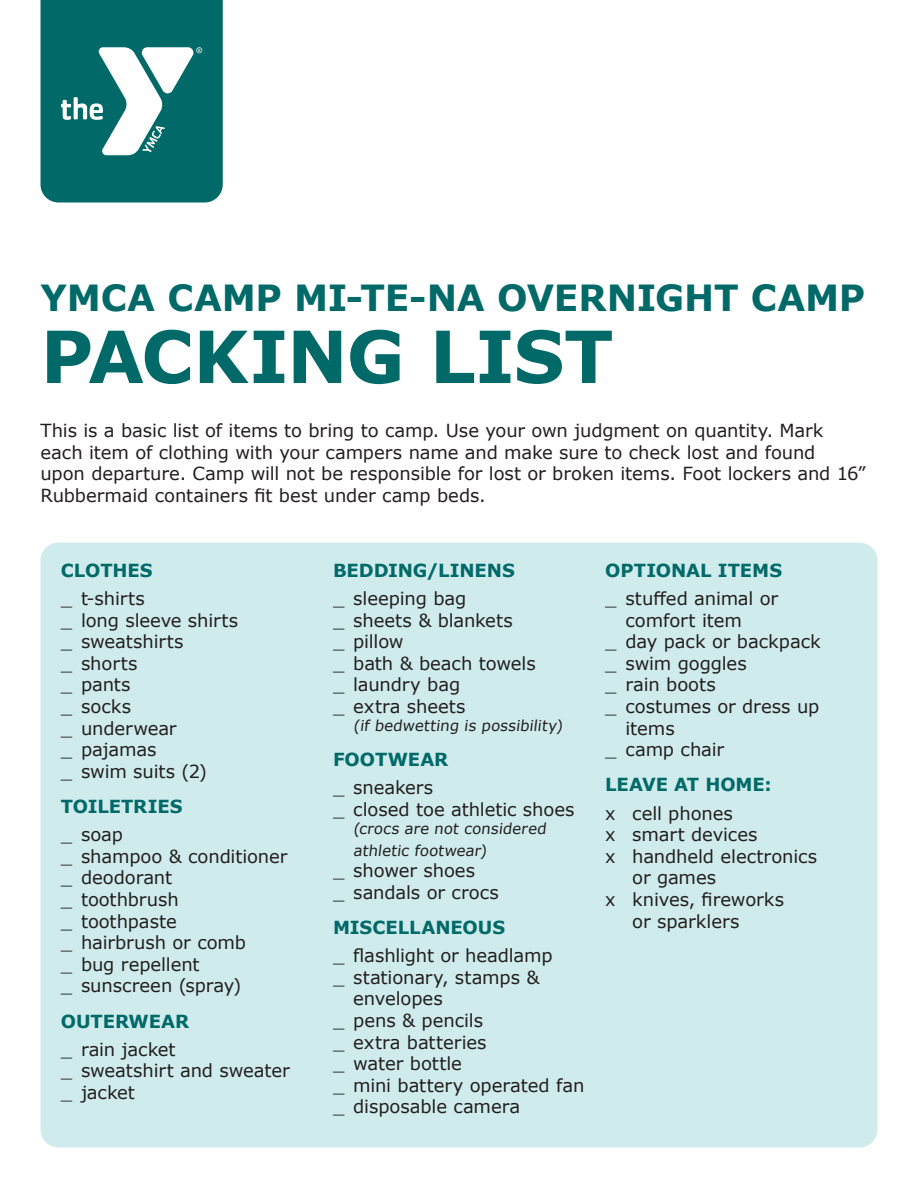
<style>
.page{position:relative;width:918px;height:1188px;background:#fff}
.page>*{position:absolute;margin:0;border:0;box-sizing:border-box;transform-origin:0 0}
.t1{font:700 72px "Verdana";letter-spacing:-.02em;color:#016a69}
.t2{font:700 36px "Verdana";letter-spacing:-.005em;color:#016a69}
.t3{font:18px/21.6px "Verdana";letter-spacing:-.005em;color:#231f20}
.t4{font:700 18px "Verdana";letter-spacing:-.005em;color:#016a69}
.t5{font:15px/21.6px "Verdana";color:#231f20}
</style>
<div class="page">
<div style="left:40px;top:543px;width:838px;height:605px;background:#cfebec;border-radius:18px"></div>
<svg style="left:40px;top:0;width:183px;height:202px"></svg>
<p class="t2" style="left:40px;top:272px;width:826px">YMCA CAMP MI-TE-NA OVERNIGHT CAMP</p>
<p class="t1" style="left:40px;top:306px;width:574px">PACKING LIST</p>
<p class="t3" style="left:40px;top:420px;width:827px">This is a basic list of items to bring to camp. Use your own judgment on quantity. Mark each item of clothing with your campers name and make sure to check lost and found<br>upon departure. Camp will not be responsible for lost or broken items. Foot lockers and 16” Rubbermaid containers fit best under camp beds.</p>
<p class="t4" style="left:61px;top:557px;width:93px">CLOTHES</p>
<p class="t3" style="left:61px;top:587px;width:86px">_ t-shirts</p>
<p class="t3" style="left:61px;top:609px;width:179px">_ long sleeve shirts</p>
<p class="t3" style="left:61px;top:631px;width:124px">_ sweatshirts</p>
<p class="t3" style="left:61px;top:652px;width:78px">_ shorts</p>
<p class="t3" style="left:61px;top:674px;width:71px">_ pants</p>
<p class="t3" style="left:61px;top:695px;width:72px">_ socks</p>
<p class="t3" style="left:61px;top:717px;width:117px">_ underwear</p>
<p class="t3" style="left:61px;top:739px;width:97px">_ pajamas</p>
<p class="t3" style="left:61px;top:760px;width:148px">_ swim suits (2)</p>
<p class="t4" style="left:61px;top:794px;width:123px">TOILETRIES</p>
<p class="t3" style="left:61px;top:824px;width:64px">_ soap</p>
<p class="t3" style="left:61px;top:845px;width:228px">_ shampoo &amp; conditioner</p>
<p class="t3" style="left:61px;top:867px;width:113px">_ deodorant</p>
<p class="t3" style="left:61px;top:888px;width:120px">_ toothbrush</p>
<p class="t3" style="left:61px;top:910px;width:118px">_ toothpaste</p>
<p class="t3" style="left:61px;top:932px;width:187px">_ hairbrush or comb</p>
<p class="t3" style="left:61px;top:953px;width:140px">_ bug repellent</p>
<p class="t3" style="left:61px;top:975px;width:182px">_ sunscreen (spray)</p>
<p class="t4" style="left:61px;top:1008px;width:130px">OUTERWEAR</p>
<p class="t3" style="left:61px;top:1038px;width:116px">_ rain jacket</p>
<p class="t3" style="left:61px;top:1060px;width:231px">_ sweatshirt and sweater</p>
<p class="t3" style="left:61px;top:1082px;width:76px">_ jacket</p>
<p class="t4" style="left:333px;top:557px;width:183px">BEDDING/LINENS</p>
<p class="t3" style="left:333px;top:587px;width:135px">_ sleeping bag</p>
<p class="t3" style="left:333px;top:609px;width:181px">_ sheets &amp; blankets</p>
<p class="t3" style="left:333px;top:631px;width:72px">_ pillow</p>
<p class="t3" style="left:333px;top:652px;width:204px">_ bath &amp; beach towels</p>
<p class="t3" style="left:333px;top:674px;width:129px">_ laundry bag</p>
<p class="t3" style="left:333px;top:695px;width:134px">_ extra sheets</p>
<p class="t5" style="left:353px;top:715px;width:213px">(if bedwetting is possibility)</p>
<p class="t4" style="left:333px;top:747px;width:117px">FOOTWEAR</p>
<p class="t3" style="left:333px;top:777px;width:102px">_ sneakers</p>
<p class="t3" style="left:333px;top:798px;width:243px">_ closed toe athletic shoes</p>
<p class="t5" style="left:353px;top:818px;width:197px">(crocs are not considered athletic footwear)</p>
<p class="t3" style="left:333px;top:860px;width:144px">_ shower shoes</p>
<p class="t3" style="left:333px;top:881px;width:167px">_ sandals or crocs</p>
<p class="t4" style="left:333px;top:915px;width:174px">MISCELLANEOUS</p>
<p class="t3" style="left:333px;top:945px;width:221px">_ flashlight or headlamp</p>
<p class="t3" style="left:333px;top:966px;width:208px">_ stationary, stamps &amp;</p>
<p class="t3" style="left:353px;top:988px;width:91px">envelopes</p>
<p class="t3" style="left:333px;top:1010px;width:152px">_ pens &amp; pencils</p>
<p class="t3" style="left:333px;top:1031px;width:155px">_ extra batteries</p>
<p class="t3" style="left:333px;top:1053px;width:130px">_ water bottle</p>
<p class="t3" style="left:333px;top:1074px;width:253px">_ mini battery operated fan</p>
<p class="t3" style="left:333px;top:1096px;width:189px">_ disposable camera</p>
<p class="t4" style="left:605px;top:557px;width:178px">OPTIONAL ITEMS</p>
<p class="t3" style="left:605px;top:587px;width:175px">_ stuffed animal or</p>
<p class="t3" style="left:626px;top:609px;width:118px">comfort item</p>
<p class="t3" style="left:605px;top:631px;width:217px">_ day pack or backpack</p>
<p class="t3" style="left:605px;top:652px;width:143px">_ swim goggles</p>
<p class="t3" style="left:605px;top:674px;width:112px">_ rain boots</p>
<p class="t3" style="left:605px;top:695px;width:216px">_ costumes or dress up</p>
<p class="t3" style="left:626px;top:717px;width:51px">items</p>
<p class="t3" style="left:605px;top:739px;width:120px">_ camp chair</p>
<p class="t4" style="left:605px;top:772px;width:168px">LEAVE AT HOME:</p>
<p class="t3" style="left:605px;top:802px;width:129px">Ґ cell phones</p>
<p class="t3" style="left:605px;top:824px;width:154px">Ґ smart devices</p>
<p class="t3" style="left:632px;top:845px;width:186px;text-indent:-27px">Ґ handheld electronics or games</p>
<p class="t3" style="left:632px;top:888px;width:154px;text-indent:-27px">Ґ knives, fireworks or sparklers</p>
</div>
